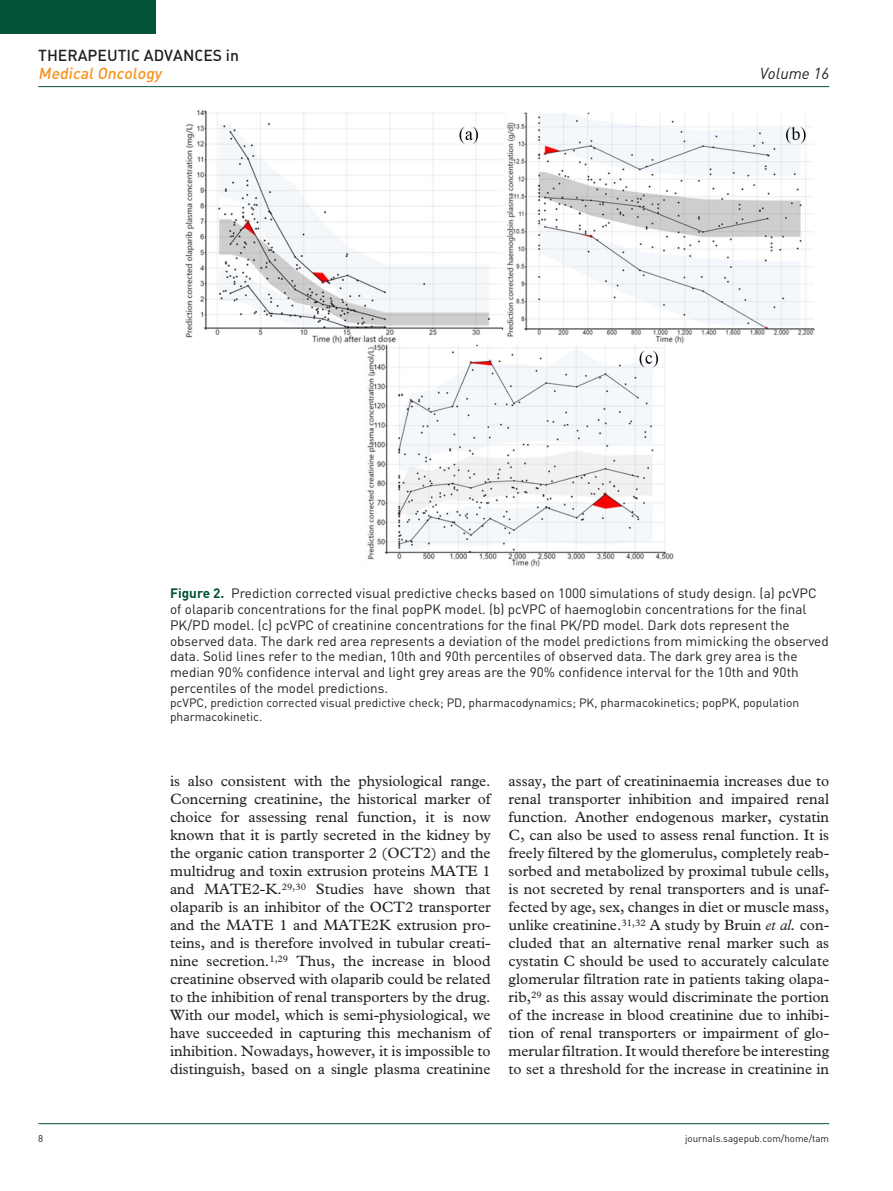
<style>
.page{position:relative;width:893px;height:1191px;background:#fff}
.page>*{position:absolute;margin:0;border:0;box-sizing:border-box;transform-origin:0 0}
.t1{font:15.75px "DIN Medium Alternate";color:#231f20}
.t2{font:italic 15.75px "DIN Medium Alternate";color:#f7931d}
.t3{font:italic 15.75px "DIN";color:#231f20}
.t4{font:15px/18px "Plantin Std";color:#231f20;text-align:justify}
.t5{font:13.5px/15.8px "DIN";color:#231f20}
.t6{font:12px/14.2px "DIN";color:#231f20}
.t7{font:9.75px "DIN";color:#231f20}
.s1{font-weight:700;color:#015436}
.s2{font-style:italic}
</style>
<div class="page">
<hr style="left:38px;top:86px;width:791px;height:1px;background:#015436">
<hr style="left:38px;top:1123px;width:791px;height:1px;background:#015436">
<div style="left:0;top:0;width:155px;height:34px;background:#015436"></div>
<img style="left:185px;top:110px;width:630px;height:457px">
<p class="t1" style="left:38px;top:45px;width:202px">THERAPEUTIC ADVANCES IN</p>
<p class="t2" style="left:38px;top:63px;width:125px">MedicalOncology</p>
<p class="t3" style="left:760px;top:63px;width:71px">Volume 16</p>
<p class="t5" style="left:170px;top:585px;width:660px"><span class="s1">Figure 2.</span> Prediction corrected visual predictive checks based on 1000 simulations of study design. (a) pcVPC of olaparib concentrations for the final popPK model. (b) pcVPC of haemoglobin concentrations for the final PK/PD model. (c) pcVPC of creatinine concentrations for the final PK/PD model. Dark dots represent the observed data. The dark red area represents a deviation of the model predictions from mimicking the observed data. Solid lines refer to the median, 10th and 90th percentiles of observed data. The dark grey area is the median 90% confidence interval and light grey areas are the 90% confidence interval for the 10th and 90th percentiles of the model predictions.</p>
<p class="t6" style="left:170px;top:695px;width:631px">pcVPC, prediction corrected visual predictive check; PD, pharmacodynamics; PK, pharmacokinetics; popPK, population pharmacokinetic.</p>
<p class="t4" style="left:170px;top:772px;width:322px">is also consistent with the physiological range.<br>Concerning creatinine, the historical marker of choice for assessing renal function, it is now known that it is partly secreted in the kidney by the organic cation transporter 2 (OCT2) and the multidrug and toxin extrusion proteins MATE 1 and MATE2-K.<sup>29,30</sup> Studies have shown that olaparib is an inhibitor of the OCT2 transporter and the MATE 1 and MATE2K extrusion pro&shy;teins, and is therefore involved in tubular creati&shy;nine secretion.<sup>1,29</sup> Thus, the increase in blood creatinine observed with olaparib could be related to the inhibition of renal transporters by the drug.<br>With our model, which is semi-physiological, we have succeeded in capturing this mechanism of inhibition. Nowadays, however, it is impossible to distinguish, based on a single plasma creatinine</p>
<p class="t4" style="left:509px;top:772px;width:322px">assay, the part of creatininaemia increases due to renal transporter inhibition and impaired renal function. Another endogenous marker, cystatin C, can also be used to assess renal function. It is freely filtered by the glomerulus, completely reab&shy;sorbed and metabolized by proximal tubule cells, is not secreted by renal transporters and is unaf&shy;fected by age, sex, changes in diet or muscle mass, unlike creatinine.<sup>31,32</sup> A study by Bruin <span class="s2">et al.</span> con&shy;cluded that an alternative renal marker such as cystatin C should be used to accurately calculate glomerular filtration rate in patients taking olapa&shy;rib,<sup>29</sup> as this assay would discriminate the portion of the increase in blood creatinine due to inhibi&shy;tion of renal transporters or impairment of glo&shy;merular filtration. It would therefore be interesting to set a threshold for the increase in creatinine in</p>
<p class="t7" style="left:38px;top:1132px;width:7px">8</p>
<p class="t7" style="left:685px;top:1132px;width:146px">journals.sagepub.com/home/tam</p>
</div>
